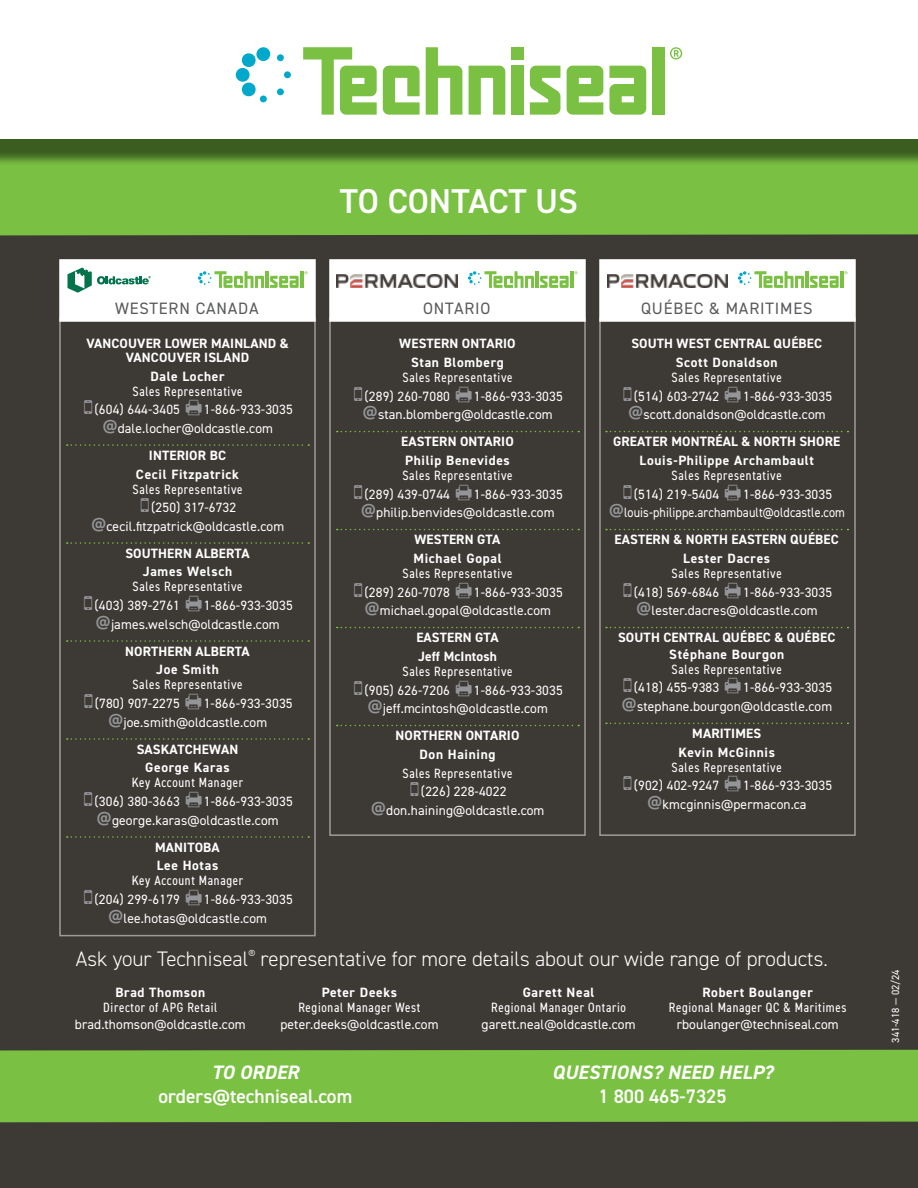
<style>
.page{position:relative;width:918px;height:1188px;background:#fff}
.page>*{position:absolute;margin:0;border:0;box-sizing:border-box;transform-origin:0 0}
.t1{font:600 34.5px "DIN2014";letter-spacing:-.005em;color:#fff}
.t2{font:300 21px "DIN2014";color:#fff}
.t3{font:600 19.5px "DIN2014";color:#fff}
.t4{font:italic 700 19.5px "DIN2014";letter-spacing:.01em;color:#fff}
.t5{font:16.5px "DIN2014";letter-spacing:.05em;color:#58595b}
.t6{font:13.5px/18.6px "DIN2014";letter-spacing:.01em;color:#fff;text-align:center}
.t7{font:700 13.5px/18.6px "DIN2014";letter-spacing:.01em;color:#fff;text-align:center}
.t8{font:700 13.5px/18.6px "DIN2014";letter-spacing:.05em;color:#fff;text-align:center}
.t9{font:condensed 13.5px "DIN2014";letter-spacing:.05em;color:#fff}
.t10{font:700 13.5px/18.6px "DIN2014";letter-spacing:.035em;color:#fff;text-align:center}
.t11{font:10.5px "DIN2014";color:#fff}
.s1{font-stretch:condensed}
.s2{font-family:"Modern Pictograms";font-size:21px;color:#939598}
</style>
<div class="page">
<div style="left:0;top:135px;width:918px;height:1053px;background:#3d3935"></div>
<div style="left:0;top:167px;width:918px;height:68px;background:#7ac143"></div>
<div style="left:0;top:0;width:918px;height:167px;background:#000;opacity:.52"></div>
<div style="left:0;top:0;width:918px;height:138px;background:#fff"></div>
<svg style="left:670px;top:47px;width:12px;height:13px"></svg>
<svg style="left:567px;top:66px;width:36px;height:49px;background:#8dca5e"></svg>
<svg style="left:383px;top:66px;width:37px;height:49px"></svg>
<div style="left:652px;top:47px;width:13px;height:68px;background:#7ac143"></div>
<svg style="left:426px;top:47px;width:36px;height:68px"></svg>
<svg style="left:469px;top:66px;width:36px;height:49px"></svg>
<svg style="left:303px;top:47px;width:74px;height:68px"></svg>
<svg style="left:609px;top:66px;width:37px;height:49px;background:#8fca61"></svg>
<svg style="left:530px;top:66px;width:30px;height:49px"></svg>
<div style="left:511px;top:47px;width:13px;height:13px;background:#7ac143"></div>
<div style="left:511px;top:66px;width:13px;height:49px;background:#7ac143"></div>
<div style="left:256px;top:47px;width:14px;height:14px;background:#00a8cb;border-radius:50%"></div>
<div style="left:260px;top:95px;width:7px;height:7px;background:#00a8cb;border-radius:50%"></div>
<svg style="left:241px;top:53px;width:15px;height:15px"></svg>
<svg style="left:277px;top:88px;width:7px;height:8px"></svg>
<div style="left:236px;top:68px;width:14px;height:14px;background:#00a8cb;border-radius:50%"></div>
<div style="left:284px;top:71px;width:7px;height:7px;background:#00a8cb;border-radius:50%"></div>
<svg style="left:241px;top:82px;width:15px;height:15px"></svg>
<svg style="left:277px;top:54px;width:7px;height:8px"></svg>
<div style="left:0;top:1050px;width:918px;height:72px;background:#7ac143"></div>
<hr style="left:61px;top:1085px;width:389px;height:2px;background:#7ac143">
<hr style="left:61px;top:1109px;width:389px;height:2px;background:#7ac143">
<hr style="left:468px;top:1085px;width:389px;height:2px;background:#7ac143">
<hr style="left:468px;top:1109px;width:389px;height:2px;background:#7ac143">
<div style="left:59px;top:259px;width:257px;height:63px;background:#fff;border:2px solid #fff"></div>
<svg style="left:198px;top:271px;width:110px;height:17px"></svg>
<svg style="left:67px;top:444px;width:242px;height:2px"></svg>
<svg style="left:67px;top:542px;width:242px;height:2px"></svg>
<svg style="left:67px;top:640px;width:242px;height:2px"></svg>
<svg style="left:67px;top:738px;width:242px;height:2px"></svg>
<svg style="left:67px;top:836px;width:242px;height:2px"></svg>
<svg style="left:606px;top:431px;width:243px;height:1px"></svg>
<svg style="left:606px;top:529px;width:243px;height:1px"></svg>
<svg style="left:606px;top:627px;width:243px;height:1px"></svg>
<svg style="left:606px;top:723px;width:243px;height:1px"></svg>
<div style="left:329px;top:259px;width:257px;height:63px;background:#fff;border:2px solid #fff"></div>
<svg style="left:468px;top:271px;width:110px;height:17px"></svg>
<div style="left:599px;top:259px;width:257px;height:63px;background:#fff;border:2px solid #fff"></div>
<svg style="left:738px;top:271px;width:110px;height:17px"></svg>
<img style="left:337px;top:274px;width:121px;height:14px">
<img style="left:607px;top:274px;width:121px;height:14px">
<svg style="left:337px;top:431px;width:242px;height:1px"></svg>
<svg style="left:337px;top:529px;width:242px;height:1px"></svg>
<svg style="left:337px;top:627px;width:242px;height:1px"></svg>
<svg style="left:337px;top:725px;width:242px;height:1px"></svg>
<svg style="left:68px;top:268px;width:83px;height:25px"></svg>
<p class="t5" style="left:115px;top:298px;width:145px">WESTERN CANADA</p>
<p class="t7" style="left:86px;top:337px;width:204px;line-height:13.5px">VANCOUVER LOWER MAINLAND &amp;<br>VANCOUVER ISLAND</p>
<p class="t8" style="left:150px;top:366px;width:76px">Dale Locher</p>
<p class="t6" style="left:82px;top:381px;width:212px"><span class="s1">Sales Representative<br></span><span class="s2">O</span>(604) 644-3405 <span class="s2">d</span>1-866-933-3035 <span class="s2">@</span>dale.locher@oldcastle.com</p>
<p class="t8" style="left:136px;top:446px;width:105px">INTERIOR BC<br>Cecil Fitzpatrick</p>
<p class="t6" style="left:91px;top:479px;width:195px"><span class="s1">Sales Representative<br></span><span class="s2">O</span>(250) 317-6732 <span class="s2">@</span>cecil.fitzpatrick@oldcastle.com</p>
<p class="t7" style="left:125px;top:544px;width:126px">SOUTHERN ALBERTA<br>James Welsch</p>
<p class="t6" style="left:82px;top:577px;width:212px"><span class="s1">Sales Representative<br></span><span class="s2">O</span>(403) 389-2761 <span class="s2">d</span>1-866-933-3035 <span class="s2">@</span>james.welsch@oldcastle.com</p>
<p class="t7" style="left:125px;top:642px;width:126px">NORTHERN ALBERTA<br>Joe Smith</p>
<p class="t6" style="left:82px;top:675px;width:212px"><span class="s1">Sales Representative<br></span><span class="s2">O</span>(780) 907-2275 <span class="s2">d</span>1-866-933-3035 <span class="s2">@</span>joe.smith@oldcastle.com</p>
<p class="t7" style="left:137px;top:740px;width:103px">SASKATCHEWAN<br>George Karas</p>
<p class="t6" style="left:82px;top:773px;width:212px"><span class="s1">Key Account Manager<br></span><span class="s2">O</span>(306) 380-3663 <span class="s2">d</span>1-866-933-3035 <span class="s2">@</span>george.karas@oldcastle.com</p>
<p class="t7" style="left:155px;top:838px;width:66px;text-align:left">MANITOBA<br>Lee Hotas</p>
<p class="t6" style="left:82px;top:871px;width:212px"><span class="s1">Key Account Manager<br></span><span class="s2">O</span>(204) 299-6179 <span class="s2">d</span>1-866-933-3035 <span class="s2">@</span>lee.hotas@oldcastle.com</p>
<h1 class="t1" style="left:340px;top:178px;width:240px">TO CONTACT US</h1>
<p class="t5" style="left:423px;top:298px;width:69px">ONTARIO</p>
<p class="t5" style="left:641px;top:298px;width:173px">QUÉBEC &amp; MARITIMES</p>
<p class="t7" style="left:399px;top:334px;width:118px">WESTERN ONTARIO<br>Stan Blomberg</p>
<p class="t6" style="left:352px;top:368px;width:212px"><span class="s1">Sales Representative<br></span><span class="s2">O</span>(289) 260-7080 <span class="s2">d</span>1-866-933-3035 <span class="s2">@</span>stan.blomberg@oldcastle.com</p>
<p class="t10" style="left:401px;top:432px;width:114px;text-align:left">EASTERN ONTARIO<br>Philip Benevides</p>
<p class="t6" style="left:352px;top:466px;width:212px"><span class="s1">Sales Representative<br></span><span class="s2">O</span>(289) 439-0744 <span class="s2">d</span>1-866-933-3035 <span class="s2">@</span>philip.benvides@oldcastle.com</p>
<p class="t8" style="left:413px;top:530px;width:90px;text-align:left">WESTERN GTA<br>Michael Gopal</p>
<p class="t6" style="left:352px;top:564px;width:212px"><span class="s1">Sales Representative<br></span><span class="s2">O</span>(289) 260-7078 <span class="s2">d</span>1-866-933-3035 <span class="s2">@</span>michael.gopal@oldcastle.com</p>
<p class="t7" style="left:416px;top:628px;width:84px;text-align:left">EASTERN GTA<br>Jeff McIntosh</p>
<p class="t6" style="left:352px;top:662px;width:212px"><span class="s1">Sales Representative<br></span><span class="s2">O</span>(905) 626-7206 <span class="s2">d</span>1-866-933-3035 <span class="s2">@</span>jeff.mcintosh@oldcastle.com</p>
<p class="t7" style="left:395px;top:726px;width:126px">NORTHERN ONTARIO<br>Don Haining</p>
<p class="t6" style="left:371px;top:763px;width:175px"><span class="s1">Sales Representative<br></span><span class="s2">O</span>(226) 228-4022 <span class="s2">@</span>don.haining@oldcastle.com</p>
<p class="t7" style="left:631px;top:334px;width:192px">SOUTH WEST CENTRAL QUÉBEC<br>Scott Donaldson</p>
<p class="t6" style="left:621px;top:368px;width:212px"><span class="s1">Sales Representative<br></span><span class="s2">O</span>(514) 603-2742 <span class="s2">d</span>1-866-933-3035 <span class="s2">@</span>scott.donaldson@oldcastle.com</p>
<p class="t7" style="left:613px;top:432px;width:229px">GREATER MONTRÉAL &amp; NORTH SHORE<br>Louis-Philippe Archambault</p>
<p class="t6" style="left:608px;top:466px;width:238px"><span class="s1">Sales Representative<br></span><span class="s2">O</span>(514) 219-5404 <span class="s2">d</span>1-866-933-3035 <span class="s2">@</span>louis-philippe.archambault@oldcastle.com</p>
<p class="t7" style="left:615px;top:530px;width:226px">EASTERN &amp; NORTH EASTERN QUÉBEC<br>Lester Dacres</p>
<p class="t6" style="left:621px;top:564px;width:212px"><span class="s1">Sales Representative<br></span><span class="s2">O</span>(418) 569-6846 <span class="s2">d</span>1-866-933-3035 <span class="s2">@</span>lester.dacres@oldcastle.com</p>
<p class="t7" style="left:618px;top:629px;width:219px;line-height:16.5px">SOUTH CENTRAL QUÉBEC &amp; QUÉBEC<br>Stéphane Bourgon</p>
<p class="t6" style="left:621px;top:660px;width:212px"><span class="s1">Sales Representative<br></span><span class="s2">O</span>(418) 455-9383 <span class="s2">d</span>1-866-933-3035 <span class="s2">@</span>stephane.bourgon@oldcastle.com</p>
<p class="t10" style="left:678px;top:724px;width:98px">MARITIMES<br>Kevin McGinnis</p>
<p class="t6" style="left:621px;top:758px;width:212px"><span class="s1">Sales Representative<br></span><span class="s2">O</span>(902) 402-9247 <span class="s2">d</span>1-866-933-3035 <span class="s2">@</span>kmcginnis@permacon.ca</p>
<h2 class="t2" style="left:76px;top:946px;width:753px">Ask your Techniseal<sup>®</sup> representative for more details about our wide range of products.</h2>
<p class="t8" style="left:115px;top:982px;width:91px">Brad Thomson</p>
<p class="t9" style="left:103px;top:998px;width:116px">Director of APG Retail</p>
<p class="t6" style="left:75px;top:1015px;width:172px">brad.thomson@oldcastle.com</p>
<p class="t8" style="left:322px;top:982px;width:77px">Peter Deeks</p>
<p class="t9" style="left:298px;top:998px;width:124px">Regional Manager West</p>
<p class="t6" style="left:280px;top:1015px;width:160px">peter.deeks@oldcastle.com</p>
<h3 class="t4" style="left:212px;top:1059px;width:89px">TO ORDER</h3>
<h3 class="t3" style="left:159px;top:1083px;width:195px">orders@techniseal.com</h3>
<p class="t8" style="left:523px;top:982px;width:73px">Garett Neal</p>
<p class="t9" style="left:491px;top:998px;width:136px">Regional Manager Ontario</p>
<p class="t6" style="left:482px;top:1015px;width:156px">garett.neal@oldcastle.com</p>
<p class="t8" style="left:702px;top:982px;width:112px">Robert Boulanger</p>
<p class="t9" style="left:669px;top:998px;width:179px">Regional Manager QC &amp; Maritimes</p>
<p class="t6" style="left:677px;top:1015px;width:163px">rboulanger@techniseal.com</p>
<h3 class="t4" style="left:552px;top:1059px;width:222px">QUESTIONS? NEED HELP?</h3>
<h3 class="t3" style="left:599px;top:1083px;width:129px">1 800 465-7325</h3>
<p class="t11" style="left:889px;top:1043px;width:75px;rotate:-90deg">341-418 — 02/24</p>
</div>
